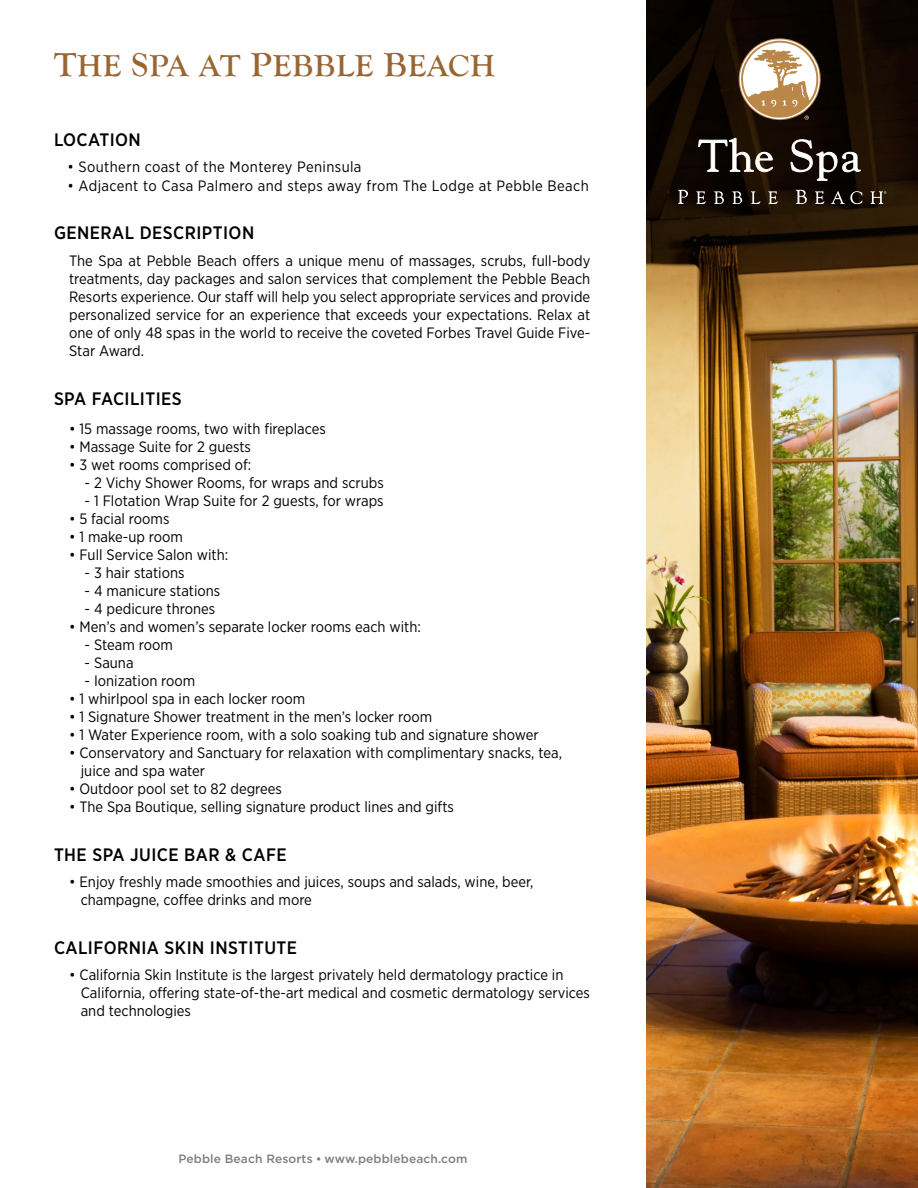
<style>
.page{position:relative;width:918px;height:1188px;background:#fff}
.page>*{position:absolute;margin:0;border:0;box-sizing:border-box;transform-origin:0 0}
.t1{font:700 31.5px "Goudy Old Style T";letter-spacing:.025em;color:#963}
.t2{font:500 18px "Gotham Narrow";letter-spacing:.025em;color:#000}
.t3{font:15px/18px "Gotham Narrow";color:#000}
.t4{font:15px "Gotham Narrow";letter-spacing:.025em;color:#000}
.t5{font:500 12px "Gotham";letter-spacing:.01em;color:#7c7e81}
.s1{font-size:34.5px}
.s2{font-family:"Adobe Garamond Pro";font-weight:400}
</style>
<div class="page">
<img style="left:646px;top:0;width:272px;height:1188px">
<svg style="left:678px;top:190px;width:10px;height:14px"></svg>
<svg style="left:696px;top:191px;width:10px;height:13px"></svg>
<svg style="left:714px;top:191px;width:10px;height:13px"></svg>
<svg style="left:732px;top:191px;width:10px;height:13px"></svg>
<svg style="left:751px;top:191px;width:9px;height:13px"></svg>
<svg style="left:768px;top:191px;width:10px;height:13px"></svg>
<svg style="left:796px;top:190px;width:11px;height:14px"></svg>
<svg style="left:815px;top:191px;width:9px;height:13px"></svg>
<svg style="left:831px;top:191px;width:32px;height:13px"></svg>
<svg style="left:870px;top:191px;width:16px;height:13px"></svg>
<svg style="left:698px;top:138px;width:75px;height:34px"></svg>
<svg style="left:791px;top:139px;width:70px;height:42px"></svg>
<svg style="left:739px;top:38px;width:82px;height:82px"></svg>
<h1 class="t1" style="left:54px;top:48px;width:443px"><span class="s1">T</span>HE <span class="s1">S</span>PA AT <span class="s1">P</span>EBBLE <span class="s1">B</span>EACH</h1>
<p class="t2" style="left:54px;top:128px;width:88px">LOCATION</p>
<p class="t4" style="left:68px;top:157px;width:296px">• Southern coast of the Monterey Peninsula</p>
<p class="t4" style="left:68px;top:177px;width:523px">• Adjacent to Casa Palmero and steps away from The Lodge at Pebble Beach</p>
<p class="t2" style="left:54px;top:221px;width:202px">GENERAL DESCRIPTION</p>
<p class="t3" style="left:69px;top:252px;width:523px;text-align:justify">The Spa at Pebble Beach offers a unique menu of massages, scrubs, full-body treatments, day packages and salon services that complement the Pebble Beach Resorts experience. Our staff will help you select appropriate services and provide personalized service for an experience that exceeds your expectations. Relax at one of only 48 spas in the world to receive the coveted Forbes Travel Guide Five-Star Award.</p>
<p class="t2" style="left:54px;top:387px;width:129px">SPA FACILITIES</p>
<p class="t3" style="left:69px;top:420px;width:258px">• 15 massage rooms, two with fireplaces</p>
<p class="t3" style="left:69px;top:438px;width:183px">• Massage Suite for 2 guests</p>
<p class="t3" style="left:69px;top:456px;width:184px">• 3 wet rooms comprised of:</p>
<p class="t3" style="left:85px;top:474px;width:301px">- 2 Vichy Shower Rooms, for wraps and scrubs</p>
<p class="t3" style="left:85px;top:492px;width:301px">- 1 Flotation Wrap Suite for 2 guests, for wraps</p>
<p class="t3" style="left:69px;top:510px;width:102px">• 5 facial rooms</p>
<p class="t3" style="left:69px;top:528px;width:115px">• 1 make-up room</p>
<p class="t3" style="left:69px;top:546px;width:161px">• Full Service Salon with:</p>
<p class="t3" style="left:85px;top:564px;width:101px">- 3 hair stations</p>
<p class="t3" style="left:85px;top:582px;width:137px">- 4 manicure stations</p>
<p class="t3" style="left:85px;top:600px;width:132px">- 4 pedicure thrones</p>
<p class="t3" style="left:69px;top:618px;width:353px">• Men’s and women’s separate locker rooms each with:</p>
<p class="t3" style="left:85px;top:636px;width:90px">- Steam room</p>
<p class="t3" style="left:85px;top:654px;width:50px">- Sauna</p>
<p class="t3" style="left:85px;top:672px;width:112px">- Ionization room</p>
<p class="t3" style="left:69px;top:690px;width:238px">• 1 whirlpool spa in each locker room</p>
<p class="t3" style="left:69px;top:708px;width:365px">• 1 Signature Shower treatment in the men’s locker room</p>
<p class="t3" style="left:69px;top:726px;width:471px">• 1 Water Experience room, with a solo soaking tub and signature shower</p>
<p class="t3" style="left:81px;top:744px;width:483px;text-indent:-12px">• Conservatory and Sanctuary for relaxation with complimentary snacks, tea, juice and spa water</p>
<p class="t3" style="left:69px;top:780px;width:214px">• Outdoor pool set to 82 degrees</p>
<p class="t3" style="left:69px;top:798px;width:386px">• The Spa Boutique, selling signature product lines and gifts</p>
<p class="t2" style="left:54px;top:843px;width:234px">THE SPA JUICE BAR &amp; CAFE</p>
<p class="t3" style="left:81px;top:873px;width:454px;text-indent:-12px">• Enjoy freshly made smoothies and juices, soups and salads, wine, beer, champagne, coffee drinks and more</p>
<p class="t2" style="left:54px;top:936px;width:245px">CALIFORNIA SKIN INSTITUTE</p>
<p class="t3" style="left:81px;top:965px;width:511px;text-indent:-12px">• California Skin Institute is the largest privately held dermatology practice in<br>California, offering state-of-the-art medical and cosmetic dermatology services and technologies</p>
<p class="t5" style="left:178px;top:1151px;width:291px">Pebble Beach Resorts <span class="s2">•</span> www.pebblebeach.com</p>
</div>
